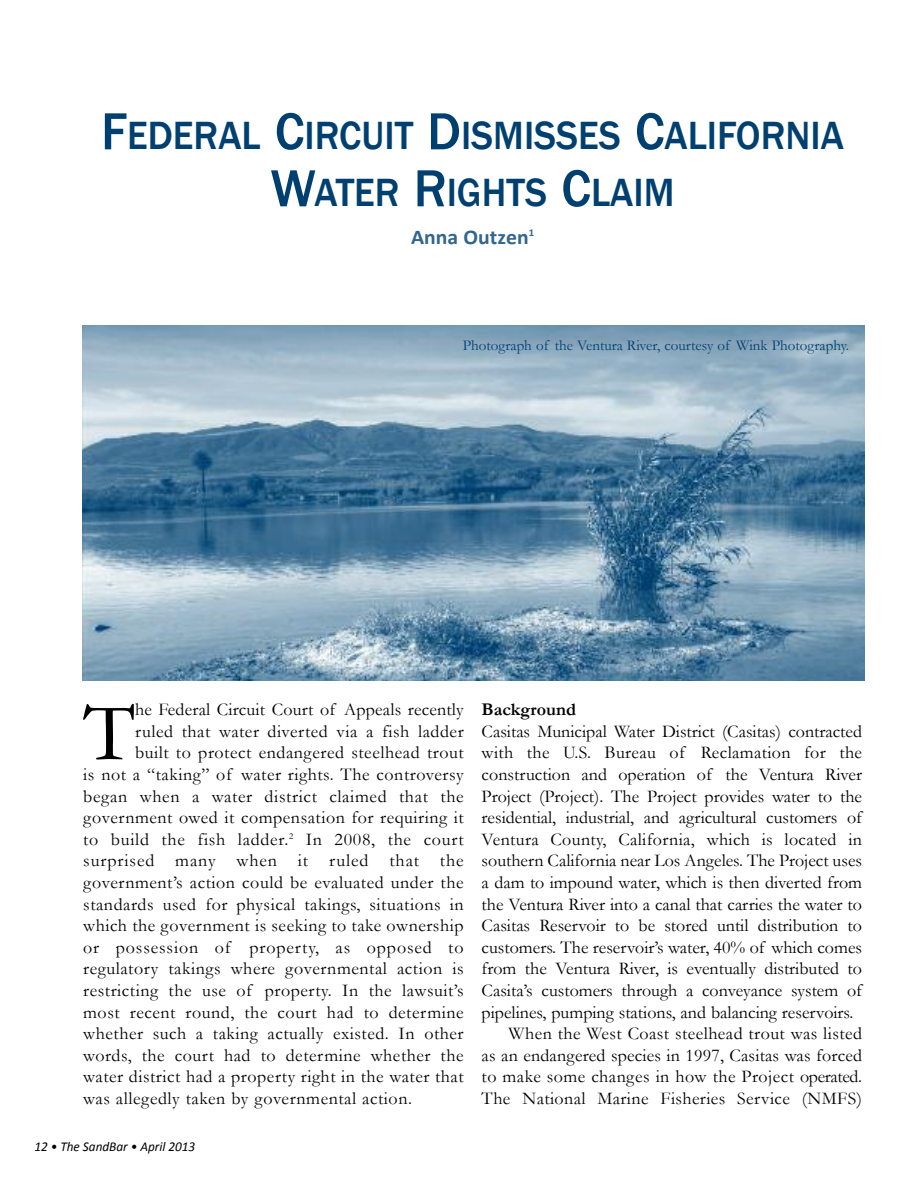
<style>
.page{position:relative;width:918px;height:1188px;background:#fff}
.page>*{position:absolute;margin:0;border:0;box-sizing:border-box;transform-origin:0 0}
.t1{font:84px "Garamond";color:#000}
.t2{font:500 40.5px/57px "Franklin Gothic";color:#004071;text-align:center;scale:.95 1}
.t3{font:700 21px "Calibri";color:#33668d}
.t4{font:18px "Garamond";letter-spacing:.02em;color:#000}
.t5{font:18px "Garamond";color:#000}
.t6{font:18px "Garamond";letter-spacing:.05em;color:#000}
.t7{font:18px "Garamond";letter-spacing:.04em;color:#000}
.t8{font:700 18px "Garamond";color:#000}
.t9{font:15px "Garamond";color:#004071}
.t10{font:italic 13.5px "Calibri";color:#000}
.s1{font-size:54px}
</style>
<div class="page">
<img style="left:82px;top:325px;width:782px;height:356px">
<h2 class="t2" style="left:101px;top:107px;width:783px"><span class="s1">F</span>EDERAL <span class="s1">C</span>IRCUIT <span class="s1">D</span>ISMISSES <span class="s1">C</span>ALIFORNIA<br><span class="s1">W</span>ATER <span class="s1">R</span>IGHTS <span class="s1">C</span>LAIM</h2>
<p class="t3" style="left:411px;top:224px;width:125px">Anna Outzen<sup>1</sup></p>
<p class="t9" style="left:463px;top:337px;width:388px">Photograph of the Ventura River, courtesy of Wink Photography.</p>
<h1 class="t1" style="left:83px;top:686px;width:53px">T</h1>
<p class="t4" style="left:135px;top:700px;width:330px">he Federal Circuit Court of Appeals recently</p>
<p class="t4" style="left:135px;top:721px;width:330px">ruled that water diverted via a fish ladder</p>
<p class="t4" style="left:135px;top:743px;width:330px">built to protect endangered steelhead trout</p>
<p class="t4" style="left:83px;top:765px;width:382px">is not a “taking” of water rights. The controversy</p>
<p class="t4" style="left:83px;top:786px;width:382px">began when a water district claimed that the</p>
<p class="t4" style="left:83px;top:808px;width:382px">government owed it compensation for requiring it</p>
<p class="t7" style="left:83px;top:829px;width:382px">to build the fish ladder.<sup>2</sup> In 2008, the court</p>
<p class="t6" style="left:83px;top:851px;width:382px">surprised many when it ruled that the</p>
<p class="t4" style="left:83px;top:873px;width:382px">government’s action could be evaluated under the</p>
<p class="t4" style="left:83px;top:894px;width:382px">standards used for physical takings, situations in</p>
<p class="t4" style="left:83px;top:916px;width:382px">which the government is seeking to take ownership</p>
<p class="t6" style="left:83px;top:937px;width:382px">or possession of property, as opposed to</p>
<p class="t4" style="left:83px;top:959px;width:382px">regulatory takings where governmental action is</p>
<p class="t4" style="left:83px;top:981px;width:382px">restricting the use of property. In the lawsuit’s</p>
<p class="t4" style="left:83px;top:1002px;width:382px">most recent round, the court had to determine</p>
<p class="t4" style="left:83px;top:1024px;width:382px">whether such a taking actually existed. In other</p>
<p class="t4" style="left:83px;top:1045px;width:382px">words, the court had to determine whether the</p>
<p class="t4" style="left:83px;top:1067px;width:382px">water district had a property right in the water that</p>
<p class="t4" style="left:83px;top:1089px;width:330px">was allegedly taken by governmental action.</p>
<p class="t10" style="left:34px;top:1138px;width:162px">12 • The SandBar • April 2013</p>
<p class="t8" style="left:482px;top:700px;width:96px">Background</p>
<p class="t5" style="left:482px;top:721px;width:382px">Casitas Municipal Water District (Casitas) contracted</p>
<p class="t4" style="left:482px;top:743px;width:382px">with the U.S. Bureau of Reclamation for the</p>
<p class="t5" style="left:482px;top:765px;width:382px">construction and operation of the Ventura River</p>
<p class="t5" style="left:482px;top:786px;width:382px">Project (Project). The Project provides water to the</p>
<p class="t5" style="left:482px;top:808px;width:382px">residential, industrial, and agricultural customers of</p>
<p class="t4" style="left:482px;top:829px;width:382px">Ventura County, California, which is located in</p>
<p class="t5" style="left:482px;top:851px;width:382px">southern California near Los Angeles. The Project uses</p>
<p class="t5" style="left:482px;top:873px;width:382px">a dam to impound water, which is then diverted from</p>
<p class="t5" style="left:482px;top:894px;width:382px">the Ventura River into a canal that carries the water to</p>
<p class="t5" style="left:482px;top:916px;width:382px">Casitas Reservoir to be stored until distribution to</p>
<p class="t5" style="left:482px;top:937px;width:382px">customers. The reservoir’s water, 40% of which comes</p>
<p class="t5" style="left:482px;top:959px;width:382px">from the Ventura River, is eventually distributed to</p>
<p class="t5" style="left:482px;top:981px;width:382px">Casita’s customers through a conveyance system of</p>
<p class="t5" style="left:482px;top:1002px;width:373px">pipelines, pumping stations, and balancing reservoirs.</p>
<p class="t4" style="left:509px;top:1024px;width:355px">When the West Coast steelhead trout was listed</p>
<p class="t4" style="left:482px;top:1045px;width:382px">as an endangered species in 1997, Casitas was forced</p>
<p class="t4" style="left:482px;top:1067px;width:382px">to make some changes in how the Project operated.</p>
<p class="t4" style="left:482px;top:1089px;width:382px">The National Marine Fisheries Service (NMFS)</p>
</div>
